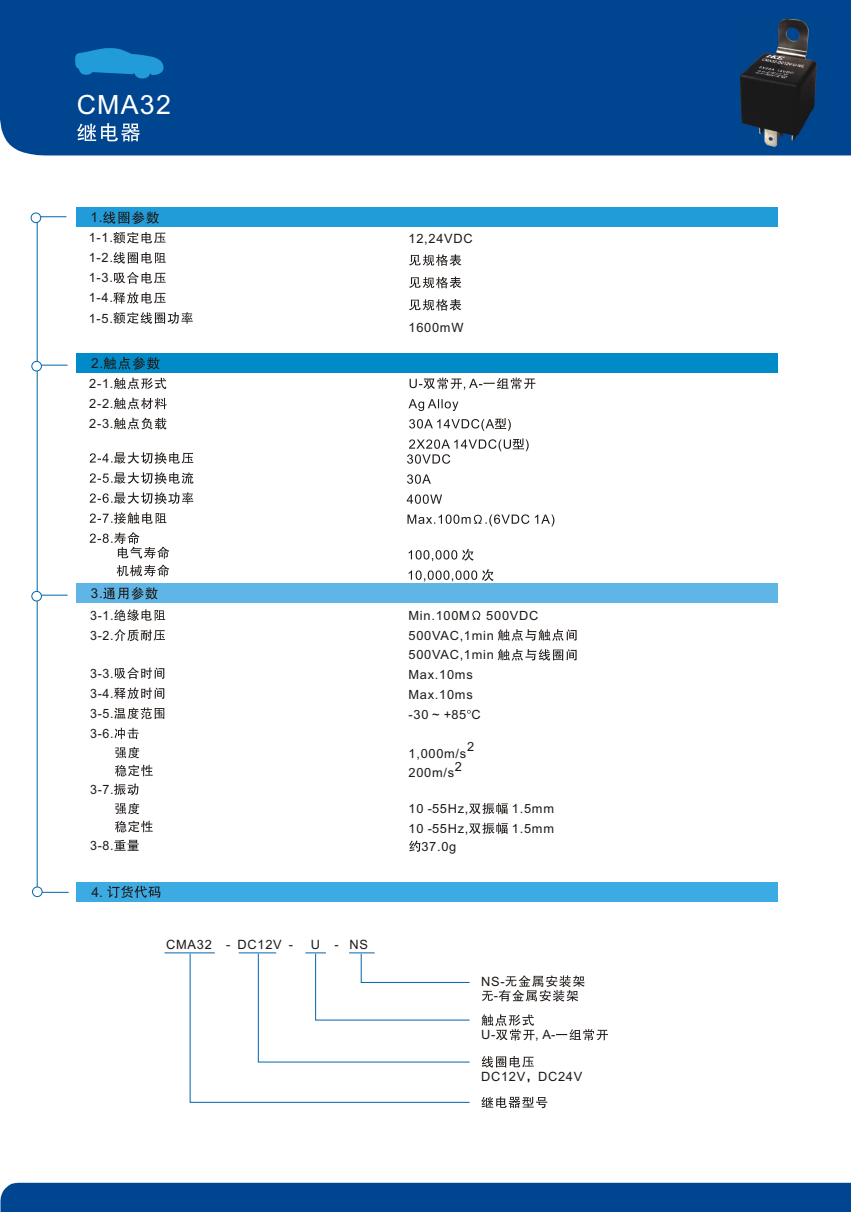
<style>
.page{position:relative;width:851px;height:1212px;background:#fff}
.page>*{position:absolute;margin:0;border:0;box-sizing:border-box;transform-origin:0 0}
.t1{font:26.55px "Arial";letter-spacing:.045em;color:#fff}
.t2{font:13.65px "Arial";color:#1f1a17}
.t3{font:12.75px/20.1px "Arial";letter-spacing:.055em;color:#1f1a17;text-align:justify}
</style>
<div class="page">
<div style="left:0;top:1183px;width:850px;height:29px;background:#00458f"></div>
<div style="left:76px;top:208px;width:701px;height:19px;background:#219cd9"></div>
<div style="left:76px;top:353px;width:702px;height:19px;background:#008ac7"></div>
<div style="left:76px;top:584px;width:702px;height:19px;background:#5eb5e6"></div>
<div style="left:76px;top:882px;width:702px;height:19px;background:#3dabe3"></div>
<svg style="left:103px;top:211px;width:56px;height:13px"></svg>
<svg style="left:113px;top:232px;width:52px;height:12px"></svg>
<svg style="left:114px;top:252px;width:52px;height:12px"></svg>
<svg style="left:114px;top:272px;width:51px;height:12px"></svg>
<svg style="left:113px;top:292px;width:52px;height:12px"></svg>
<svg style="left:113px;top:312px;width:80px;height:12px"></svg>
<svg style="left:409px;top:254px;width:52px;height:12px"></svg>
<svg style="left:409px;top:277px;width:52px;height:11px"></svg>
<svg style="left:409px;top:299px;width:52px;height:12px"></svg>
<svg style="left:103px;top:357px;width:57px;height:13px"></svg>
<svg style="left:114px;top:378px;width:52px;height:11px"></svg>
<svg style="left:114px;top:398px;width:52px;height:11px"></svg>
<svg style="left:114px;top:418px;width:52px;height:11px"></svg>
<svg style="left:90px;top:452px;width:103px;height:12px"></svg>
<svg style="left:90px;top:472px;width:103px;height:12px"></svg>
<svg style="left:90px;top:492px;width:103px;height:12px"></svg>
<svg style="left:90px;top:512px;width:76px;height:12px"></svg>
<svg style="left:90px;top:532px;width:79px;height:27px"></svg>
<svg style="left:117px;top:565px;width:52px;height:12px"></svg>
<svg style="left:103px;top:587px;width:55px;height:13px"></svg>
<svg style="left:114px;top:609px;width:51px;height:12px"></svg>
<svg style="left:114px;top:629px;width:51px;height:12px"></svg>
<svg style="left:115px;top:667px;width:49px;height:12px"></svg>
<svg style="left:114px;top:687px;width:50px;height:12px"></svg>
<svg style="left:114px;top:707px;width:50px;height:12px"></svg>
<svg style="left:114px;top:728px;width:24px;height:11px"></svg>
<svg style="left:115px;top:747px;width:24px;height:11px"></svg>
<svg style="left:115px;top:765px;width:38px;height:11px"></svg>
<svg style="left:114px;top:784px;width:24px;height:11px"></svg>
<svg style="left:115px;top:803px;width:24px;height:11px"></svg>
<svg style="left:115px;top:821px;width:38px;height:11px"></svg>
<svg style="left:114px;top:840px;width:25px;height:11px"></svg>
<svg style="left:408px;top:549px;width:85px;height:33px"></svg>
<svg style="left:406px;top:378px;width:148px;height:148px"></svg>
<svg style="left:472px;top:611px;width:8px;height:9px"></svg>
<svg style="left:498px;top:629px;width:78px;height:12px"></svg>
<svg style="left:498px;top:649px;width:78px;height:12px"></svg>
<svg style="left:467px;top:710px;width:4px;height:4px"></svg>
<svg style="left:469px;top:803px;width:38px;height:11px"></svg>
<svg style="left:469px;top:823px;width:38px;height:11px"></svg>
<svg style="left:409px;top:841px;width:11px;height:11px"></svg>
<svg style="left:189px;top:953px;width:281px;height:150px"></svg>
<hr style="left:164px;top:952px;width:51px;height:1px;background:#0066ab">
<hr style="left:239px;top:952px;width:37px;height:1px;background:#0066ab">
<svg style="left:107px;top:886px;width:53px;height:12px"></svg>
<svg style="left:257px;top:952px;width:213px;height:111px"></svg>
<svg style="left:482px;top:975px;width:102px;height:27px"></svg>
<svg style="left:481px;top:1014px;width:53px;height:27px"></svg>
<svg style="left:556px;top:1029px;width:52px;height:12px"></svg>
<svg style="left:481px;top:1056px;width:52px;height:12px"></svg>
<svg style="left:481px;top:1097px;width:66px;height:11px"></svg>
<div style="left:0;top:0;width:850px;height:155px;background:#00458f"></div>
<svg style="left:77px;top:123px;width:63px;height:18px"></svg>
<svg style="left:75px;top:48px;width:88px;height:30px;background:#1782c3"></svg>
<svg style="left:36px;top:216px;width:33px;height:677px"></svg>
<div style="left:31px;top:213px;width:10px;height:10px;background:#fff;border:1px solid #0066ab;border-radius:50%"></div>
<hr style="left:36px;top:365px;width:32px;height:1px;background:#0066ab">
<div style="left:31px;top:361px;width:11px;height:10px;background:#fff;border:1px solid #0066ab;border-radius:50%"></div>
<div style="left:32px;top:887px;width:11px;height:10px;background:#fff;border:1px solid #0066ab;border-radius:50%"></div>
<hr style="left:36px;top:595px;width:32px;height:1px;background:#0066ab">
<div style="left:31px;top:591px;width:11px;height:10px;background:#fff;border:1px solid #0066ab;border-radius:50%"></div>
<img style="left:740px;top:20px;width:76px;height:126px">
<h1 class="t1" style="left:77px;top:95px;width:96px">CMA32</h1>
<p class="t2" style="left:90px;top:212px;width:14px">1.</p>
<p class="t3" style="left:89px;top:229px;width:26px">1-1.<br>1-2.<br>1-3.<br>1-4.<br>1-5.</p>
<p class="t3" style="left:408px;top:229px;width:66px">12,24VDC</p>
<p class="t3" style="left:408px;top:319px;width:56px">1600mW</p>
<p class="t2" style="left:91px;top:358px;width:14px">2.</p>
<p class="t3" style="left:89px;top:375px;width:26px">2-1.<br>2-2.<br>2-3.</p>
<p class="t2" style="left:91px;top:588px;width:13px">3.</p>
<p class="t3" style="left:90px;top:606px;width:25px">3-1.<br>3-2.</p>
<p class="t3" style="left:90px;top:664px;width:25px">3-3.<br>3-4.<br>3-5.<br>3-6.</p>
<p class="t3" style="left:90px;top:781px;width:25px">3-7.</p>
<p class="t3" style="left:90px;top:837px;width:25px">3-8.</p>
<p class="t2" style="left:91px;top:887px;width:13px">4.</p>
<p class="t3" style="left:166px;top:936px;width:128px">CMA32 - DC12V -</p>
<p class="t3" style="left:311px;top:936px;width:59px">U - NS</p>
<p class="t3" style="left:408px;top:606px;width:131px;text-align:left;text-indent:78px">500VDC<br>500VAC,1min<br>500VAC,1min<br>Max.10ms<br>Max.10ms<br>-30 ~ +85 C</p>
<p class="t3" style="left:467px;top:738px;width:9px">2</p>
<p class="t3" style="left:455px;top:748px;width:13px;line-height:13.5px;text-indent:-46px">1,000m/s<br>2</p>
<p class="t3" style="left:408px;top:764px;width:47px">200m/s</p>
<p class="t3" style="left:408px;top:800px;width:61px">10 -55Hz,</p>
<p class="t3" style="left:512px;top:800px;width:44px">1.5mm</p>
<p class="t3" style="left:408px;top:819px;width:61px">10 -55Hz,</p>
<p class="t3" style="left:512px;top:819px;width:44px">1.5mm</p>
<p class="t3" style="left:421px;top:837px;width:36px">37.0g</p>
<p class="t3" style="left:408px;top:606px;width:63px">Min.100M</p>
<p class="t3" style="left:481px;top:975px;width:25px;line-height:14.5px;text-align:center">NS--</p>
<p class="t3" style="left:481px;top:1026px;width:16px">U-</p>
<p class="t3" style="left:535px;top:1026px;width:21px">, A-</p>
<p class="t3" style="left:481px;top:1067px;width:103px">DC12V DC24V</p>
</div>
